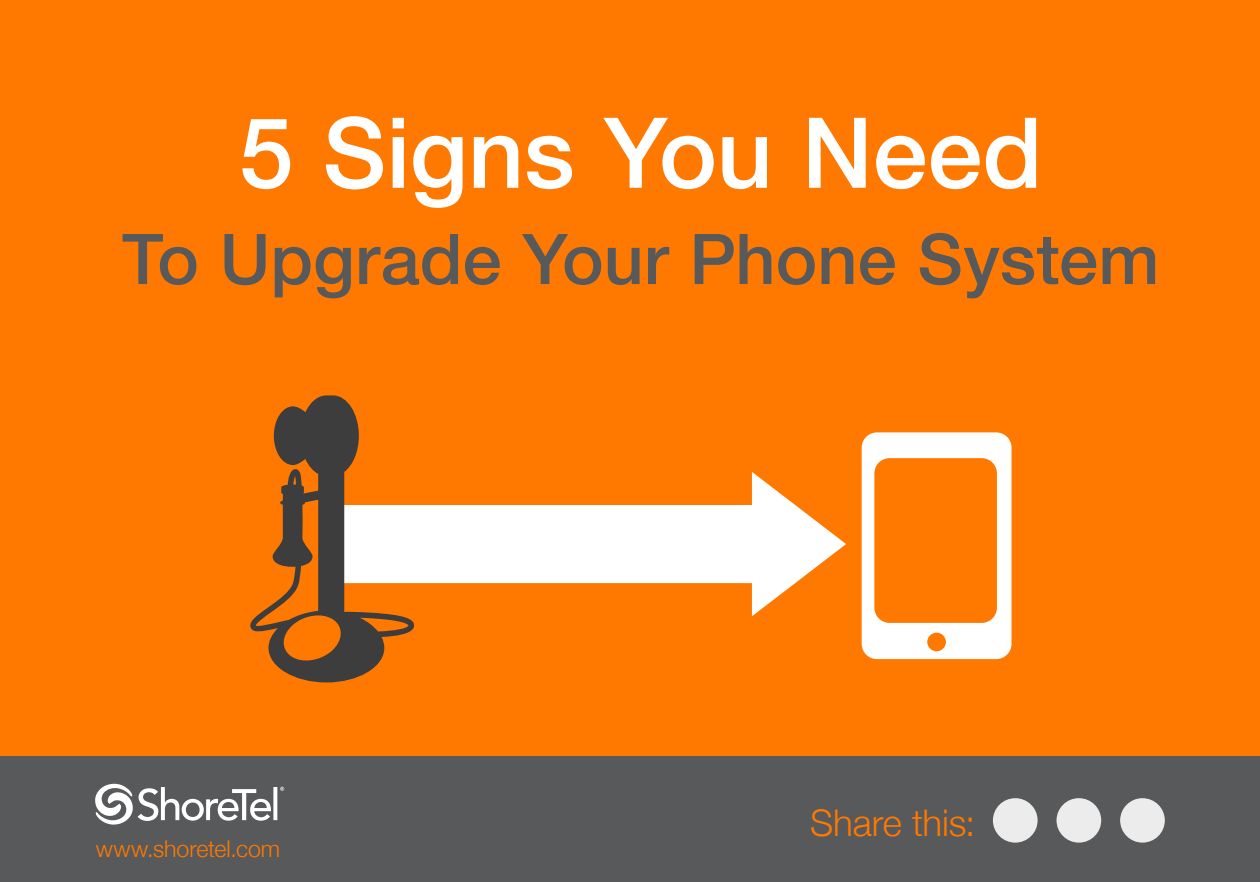
<style>
.page{position:relative;width:1260px;height:882px;background:#ff7900}
.page>*{position:absolute;margin:0;border:0;box-sizing:border-box;transform-origin:0 0}
.t1{font:500 98px "Helvetica Neue";color:#fff}
.t2{font:500 70px "Helvetica Neue";color:#58595b}
.t3{font:300 36.75px "Helvetica Neue";letter-spacing:-.005em;color:#ff7900}
.t4{font:300 23.1px "Helvetica Neue";color:#ff7900}
</style>
<div class="page">
<div style="left:0;top:756px;width:1260px;height:126px;background:#58595b"></div>
<svg style="left:95px;top:784px;width:189px;height:41px"></svg>
<div style="left:1057px;top:798px;width:44px;height:45px;background:#ececec;border-radius:50%"></div>
<div style="left:993px;top:798px;width:45px;height:45px;background:#ececec;border-radius:50%"></div>
<div style="left:1120px;top:798px;width:45px;height:45px;background:#ececec;border-radius:50%"></div>
<svg style="left:414px;top:472px;width:432px;height:144px;fill:#fff"></svg>
<svg style="left:862px;top:432px;width:150px;height:227px"></svg>
<svg style="left:250px;top:395px;width:164px;height:287px"></svg>
<h1 class="t1" style="left:239px;top:94px;width:805px">5 Signs You Need</h1>
<p class="t2" style="left:122px;top:217px;width:1039px">To Upgrade Your Phone System</p>
<p class="t4" style="left:96px;top:834px;width:186px">www.shoretel.com</p>
<p class="t3" style="left:810px;top:801px;width:167px">Share this:</p>
</div>
